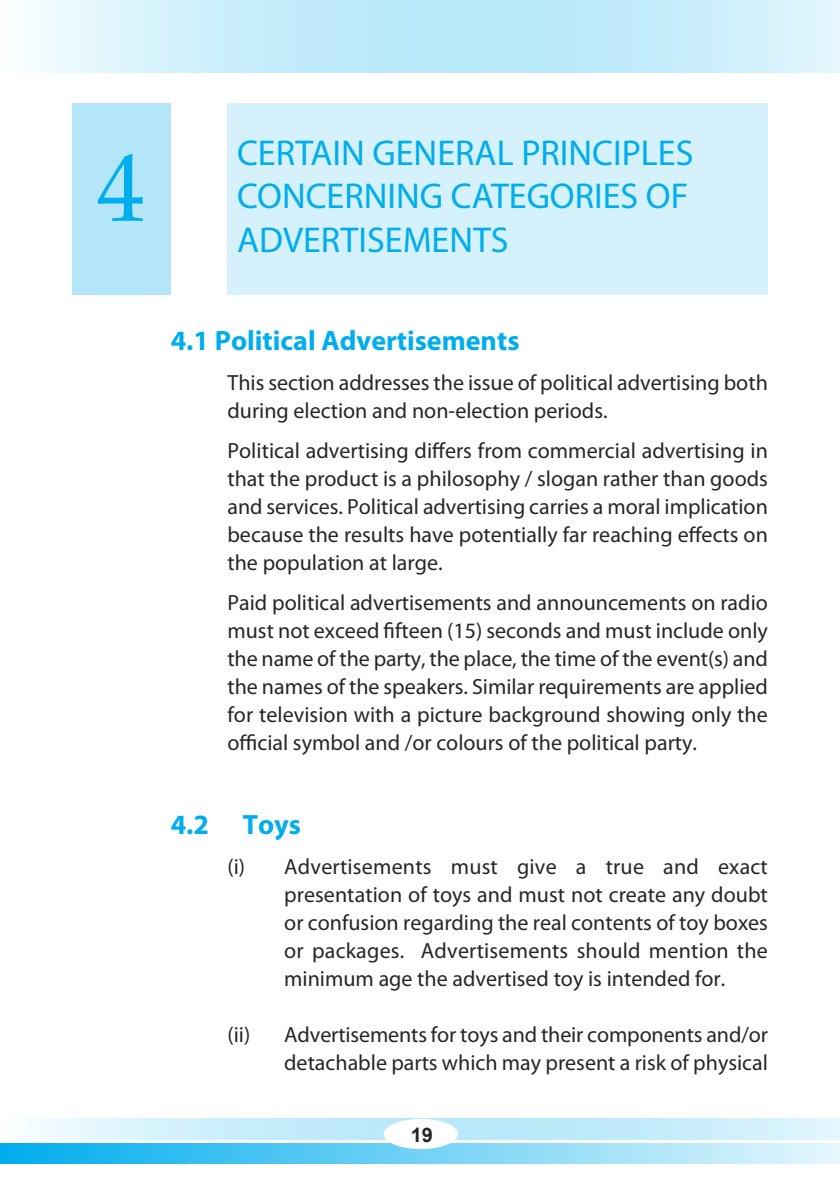
<style>
.page{position:relative;width:840px;height:1191px;background:#fff}
.page>*{position:absolute;margin:0;border:0;box-sizing:border-box;transform-origin:0 0}
.t1{font:96px "Book Antiqua";color:#00aded}
.t2{font:36px/43.2px "Myriad Pro";color:#00aded}
.t3{font:700 28px "Myriad Pro";color:#00aded}
.t4{font:22px/28px "Myriad Pro";color:#272627;text-align:justify}
.t5{font:700 20px "Arial";color:#272627}
</style>
<div class="page">
<img style="left:0;top:1143px;width:839px;height:21px">
<div style="left:383px;top:1119px;width:74px;height:30px;background:#fff;border-radius:50%"></div>
<div style="left:72px;top:104px;width:99px;height:191px;background:#b3e6f9"></div>
<div style="left:227px;top:104px;width:540px;height:191px;background:#d4f1fc"></div>
<h1 class="t1" style="left:97px;top:132px;width:49px">4</h1>
<h2 class="t2" style="left:237px;top:134px;width:457px">CERTAIN GENERAL PRINCIPLES<br>CONCERNING CATEGORIES OF<br>ADVERTISEMENTS</h2>
<p class="t3" style="left:171px;top:330px;width:350px">4.1 Political Advertisements</p>
<p class="t4" style="left:227px;top:370px;width:541px">This section addresses the issue of political advertising both during election and non-election periods.</p>
<p class="t4" style="left:227px;top:438px;width:541px">Political advertising differs from commercial advertising in that the product is a philosophy / slogan rather than goods and services. Political advertising carries a moral implication because the results have potentially far reaching effects on the population at large.</p>
<p class="t4" style="left:227px;top:590px;width:541px">Paid political advertisements and announcements on radio must not exceed fifteen (15) seconds and must include only the name of the party, the place, the time of the event(s) and the names of the speakers. Similar requirements are applied for television with a picture background showing only the official symbol and /or colours of the political party.</p>
<p class="t3" style="left:171px;top:814px;width:132px">4.2 Toys</p>
<p class="t4" style="left:284px;top:854px;width:485px;text-indent:-57px">(i) Advertisements must give a true and exact presentation of toys and must not create any doubt or confusion regarding the real contents of toy boxes or packages. Advertisements should mention the minimum age the advertised toy is intended for.</p>
<p class="t4" style="left:227px;top:1022px;width:541px;text-align:right">(ii) Advertisements for toys and their components and/or detachable parts which may present a risk of physical</p>
<p class="t5" style="left:410px;top:1123px;width:24px">19</p>
</div>
